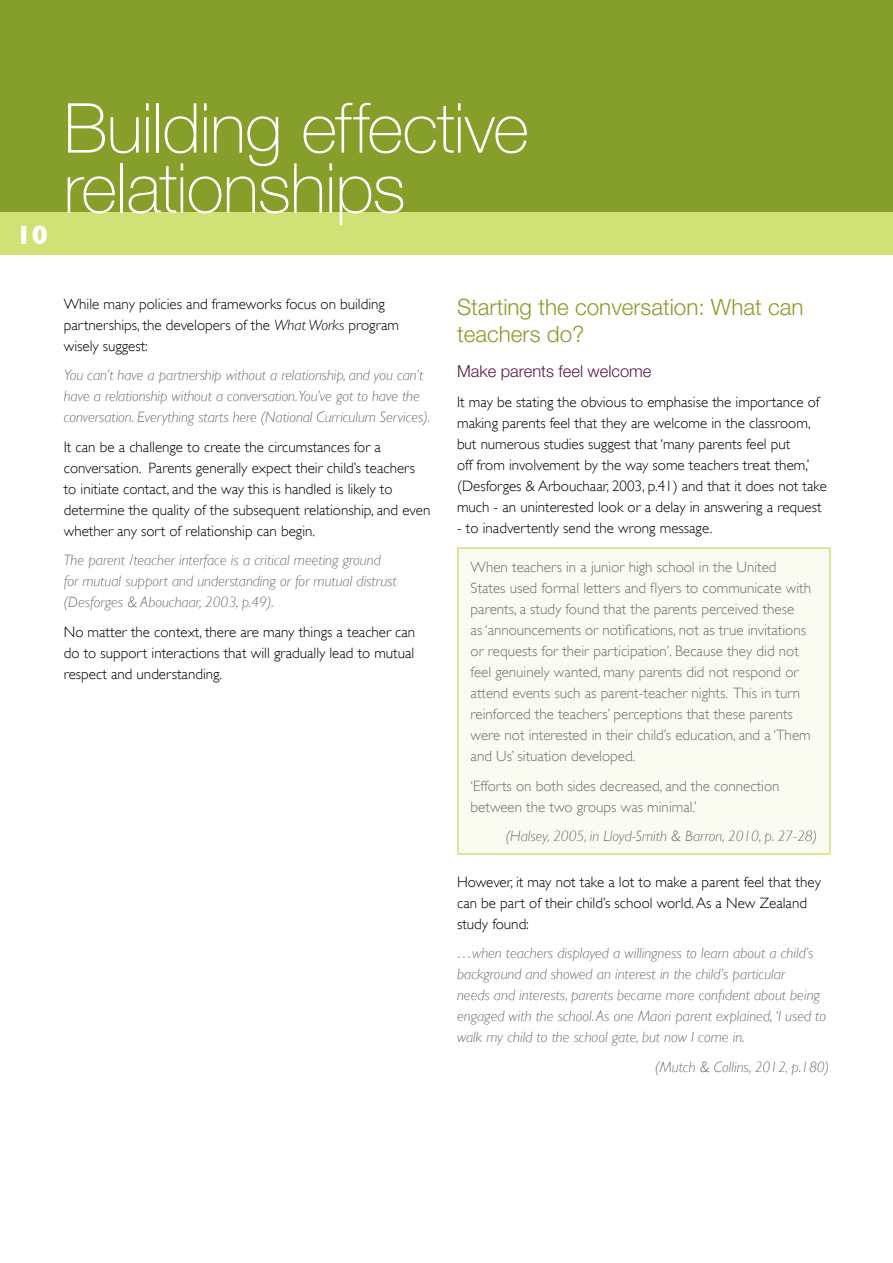
<style>
.page{position:relative;width:893px;height:1263px;background:#fff}
.page>*{position:absolute;margin:0;border:0;box-sizing:border-box;transform-origin:0 0}
.t1{font:100 69px/60px "Helvetica Neue";letter-spacing:-.015em;color:#fff}
.t2{font:700 27px "Gill Sans";color:#fff}
.t3{font:300 22.5px/27px "Helvetica Neue";color:#869f2a}
.t4{font:300 16.5px "Helvetica Neue";color:#5c1c49}
.t5{font:300 15px/21px "Gill Sans";color:#000}
.t6{font:italic 300 15px/21px "Gill Sans";color:#6d6e71}
.t7{font:300 15px/21px "Gill Sans";color:#6d6e71}
.s1{font-style:italic}
</style>
<div class="page">
<div style="left:0;top:0;width:893px;height:213px;background:#869f2a"></div>
<div style="left:0;top:213px;width:893px;height:42px;background:#d0e176"></div>
<div style="left:458px;top:548px;width:372px;height:306px;background:#fafcf1"></div>
<hr style="left:457px;top:547px;width:374px;height:2px;background:#d0e176">
<hr style="left:457px;top:549px;width:2px;height:304px;background:#d0e176">
<hr style="left:829px;top:549px;width:2px;height:304px;background:#d0e176">
<hr style="left:457px;top:853px;width:374px;height:2px;background:#d0e176">
<h2 class="t2" style="left:16px;top:219px;width:34px">10</h2>
<h1 class="t1" style="left:64px;top:98px;width:467px">Building effective relationships</h1>
<p class="t5" style="left:64px;top:293px;width:337px">While many policies and frameworks focus on building partnerships, the developers of the <span class="s1">What Works</span> program wisely suggest:</p>
<p class="t6" style="left:64px;top:365px;width:368px">You can’t have a partnership without a relationship, and you can’t have a relationship without a conversation.You’ve got to have the conversation. Everything starts here (National Curriculum Services).</p>
<p class="t5" style="left:64px;top:436px;width:368px">It can be a challenge to create the circumstances for a conversation. Parents generally expect their child’s teachers to initiate contact, and the way this is handled is likely to determine the quality of the subsequent relationship, and even whether any sort of relationship can begin.</p>
<p class="t6" style="left:64px;top:550px;width:334px">The parent /teacher interface is a critical meeting ground for mutual support and understanding or for mutual distrust (Desforges &amp; Abouchaar, 2003, p.49).</p>
<p class="t5" style="left:64px;top:621px;width:353px;text-align:justify">No matter the context, there are many things a teacher can do to support interactions that will gradually lead to mutual respect and understanding.</p>
<h3 class="t3" style="left:457px;top:293px;width:348px">Starting the conversation: What can teachers do?</h3>
<p class="t4" style="left:457px;top:361px;width:196px">Make parents feel welcome</p>
<p class="t5" style="left:457px;top:391px;width:371px">It may be stating the obvious to emphasise the importance of making parents feel that they are welcome in the classroom, but numerous studies suggest that ‘many parents feel put<br>off from involvement by the way some teachers treat them,’ (Desforges &amp; Arbouchaar, 2003, p.41) and that it does not take much - an uninterested look or a delay in answering a request</p>
<p class="t5" style="left:457px;top:517px;width:257px">- to inadvertently send the wrong message.</p>
<p class="t7" style="left:471px;top:557px;width:342px">When teachers in a junior high school in the United States used formal letters and flyers to communicate with parents, a study found that the parents perceived these<br>as ‘announcements or notifications, not as true invitations or requests for their participation’. Because they did not feel genuinely wanted, many parents did not respond or attend events such as parent-teacher nights. This in turn reinforced the teachers’ perceptions that these parents were not interested in their child’s education, and a ‘Them and Us’ situation developed.</p>
<p class="t7" style="left:471px;top:775px;width:310px">‘Efforts on both sides decreased, and the connection between the two groups was minimal.’</p>
<p class="t6" style="left:506px;top:826px;width:313px">(Halsey, 2005, in Lloyd-Smith &amp; Barron, 2010, p. 27-28)</p>
<p class="t5" style="left:457px;top:871px;width:365px">However, it may not take a lot to make a parent feel that they can be part of their child’s school world. As a New Zealand study found:</p>
<p class="t6" style="left:457px;top:943px;width:371px">…when teachers displayed a willingness to learn about a child’s background and showed an interest in the child’s particular<br>needs and interests, parents became more confident about being engaged with the school. As one Maori parent explained, ‘I used to walk my child to the school gate, but now I come in.</p>
<p class="t6" style="left:655px;top:1056px;width:175px">(Mutch &amp; Collins, 2012, p.180)</p>
</div>
